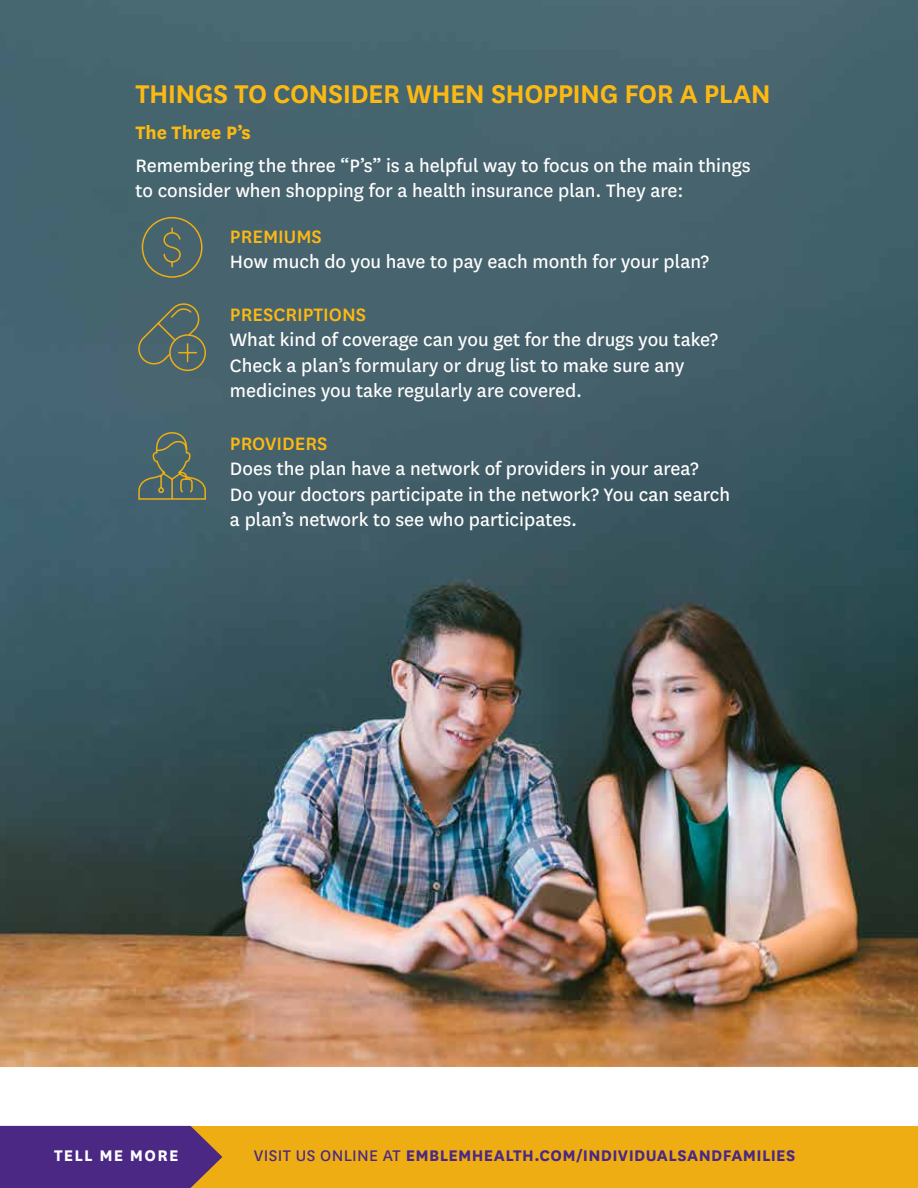
<style>
.page{position:relative;width:918px;height:1188px;background:#fff}
.page>*{position:absolute;margin:0;border:0;box-sizing:border-box;transform-origin:0 0}
.t1{font:600 30px "National";letter-spacing:-.015em;color:#fdb913}
.t2{font:21px/25.5px "National";color:#fff}
.t3{font:500 21px "National";color:#fdb913}
.t4{font:700 21px "National";color:#fdb913}
.t5{font:700 18px "National";letter-spacing:.02em;color:#4b2884}
.t6{font:700 18px "National";letter-spacing:.07em;color:#fff}
.s1{font-weight:400}
</style>
<div class="page">
<div style="left:0;top:1126px;width:918px;height:62px;background:#eeae13"></div>
<div style="left:0;top:1126px;width:222px;height:62px;background:#4b2884"></div>
<img style="left:0;top:0;width:918px;height:1066px">
<svg style="left:135px;top:300px;width:72px;height:72px;background:#586a65"></svg>
<svg style="left:137px;top:431px;width:70px;height:69px;background:#586c62"></svg>
<svg style="left:141px;top:216px;width:62px;height:63px;background:#576b64"></svg>
<h1 class="t1" style="left:135px;top:73px;width:637px">THINGS TO CONSIDER WHEN SHOPPING FOR A PLAN</h1>
<p class="t4" style="left:135px;top:118px;width:117px">The Three P’s</p>
<p class="t2" style="left:135px;top:151px;width:617px">Remembering the three “P’s” is a helpful way to focus on the main things to consider when shopping for a health insurance plan. They are:</p>
<p class="t3" style="left:230px;top:222px;width:93px">PREMIUMS</p>
<p class="t2" style="left:230px;top:248px;width:481px">How much do you have to pay each month for your plan?</p>
<p class="t3" style="left:230px;top:300px;width:138px">PRESCRIPTIONS</p>
<p class="t2" style="left:230px;top:326px;width:490px">What kind of coverage can you get for the drugs you take?<br>Check a plan’s formulary or drug list to make sure any medicines you take regularly are covered.</p>
<p class="t3" style="left:230px;top:429px;width:99px">PROVIDERS</p>
<p class="t2" style="left:230px;top:455px;width:502px">Does the plan have a network of providers in your area?<br>Do your doctors participate in the network? You can search a plan’s network to see who participates.</p>
<p class="t6" style="left:54px;top:1143px;width:126px">TELL ME MORE</p>
<p class="t5" style="left:254px;top:1143px;width:543px"><span class="s1">VISIT US ONLINE AT</span> EMBLEMHEALTH.COM/INDIVIDUALSANDFAMILIES</p>
</div>
